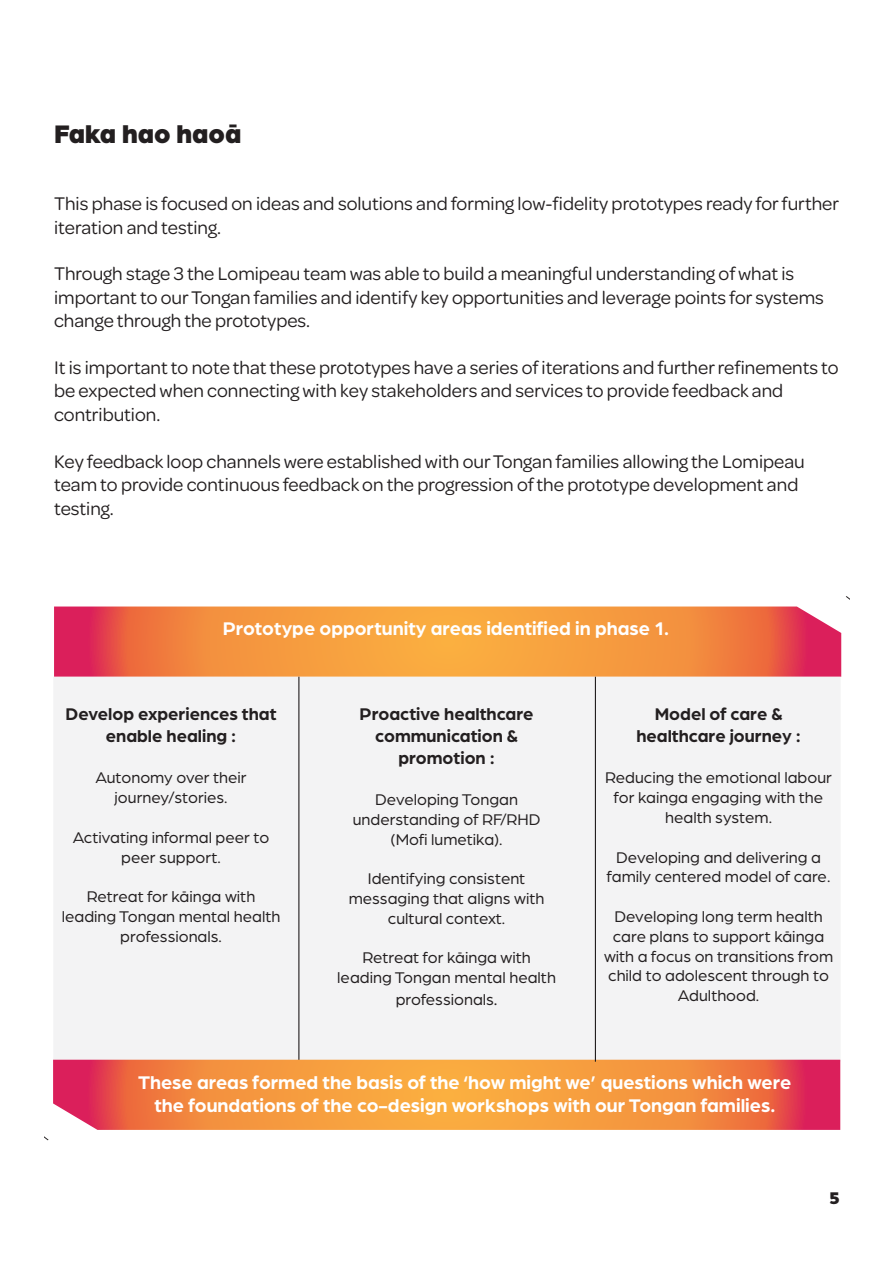
<style>
.page{position:relative;width:894px;height:1263px;background:#fff}
.page>*{position:absolute;margin:0;border:0;box-sizing:border-box;transform-origin:0 0}
.t1{font:900 27px "Arboria";color:#231f20}
.t2{font:19.5px/23.4px "Omnes";color:#231f20}
.t3{font:700 19.5px "Arboria";color:#fff}
.t4{font:700 18px/21.6px "Arboria";color:#231f20;text-align:center}
.t5{font:900 18px "Arboria";color:#231f20}
.t6{font:16.5px/19.8px "Arboria";color:#231f20;text-align:center}
.s1{font-size:18px}
</style>
<div class="page">
<svg style="left:54px;top:606px;width:786px;height:71px;background:#f18746"></svg>
<div style="left:53px;top:677px;width:787px;height:385px;background:#f3f3f4;border:2px solid #ececee"></div>
<hr style="left:298px;top:677px;width:1px;height:385px;background:#231f20">
<svg style="left:53px;top:1060px;width:787px;height:70px;background:#f18644"></svg>
<hr style="left:594px;top:677px;width:1px;height:385px;background:#231f20">
<p class="t1" style="left:54px;top:114px;width:189px">Faka hao haoā</p>
<p class="t2" style="left:54px;top:191px;width:786px">This phase is focused on ideas and solutions and forming low-fidelity prototypes ready for further iteration and testing.</p>
<p class="t2" style="left:54px;top:261px;width:771px">Through stage 3 the Lomipeau team was able to build a meaningful understanding of what is important to our Tongan families and identify key opportunities and leverage points for systems change through the prototypes.</p>
<p class="t2" style="left:54px;top:355px;width:785px">It is important to note that these prototypes have a series of iterations and further refinements to be expected when connecting with key stakeholders and services to provide feedback and contribution.</p>
<p class="t2" style="left:54px;top:448px;width:752px">Key feedback loop channels were established with our Tongan families allowing the Lomipeau team to provide continuous feedback on the progression of the prototype development and testing.</p>
<p class="t3" style="left:222px;top:615px;width:447px">Prototype opportunity areas identified in phase 1.</p>
<p class="t4" style="left:65px;top:702px;width:212px">Develop experiences that enable healing :</p>
<p class="t6" style="left:95px;top:767px;width:153px">Autonomy over their</p>
<p class="t6" style="left:114px;top:787px;width:114px">journey/stories.</p>
<p class="t6" style="left:73px;top:827px;width:198px">Activating informal peer to peer support.</p>
<p class="t6" style="left:87px;top:886px;width:170px">Retreat for kāinga with</p>
<p class="t6" style="left:62px;top:906px;width:220px">leading Tongan mental health professionals.</p>
<p class="t4" style="left:359px;top:702px;width:175px">Proactive healthcare</p>
<p class="t4" style="left:375px;top:724px;width:144px">communication &amp;</p>
<p class="t4" style="left:398px;top:746px;width:98px">promotion :</p>
<p class="t6" style="left:375px;top:789px;width:144px">Developing Tongan</p>
<p class="t6" style="left:352px;top:809px;width:189px">understanding of RF/RHD</p>
<p class="t6" style="left:390px;top:828px;width:113px">(Mofi lumetika).</p>
<p class="t6" style="left:368px;top:868px;width:159px">Identifying consistent</p>
<p class="t6" style="left:348px;top:888px;width:197px">messaging that aligns with</p>
<p class="t6" style="left:388px;top:908px;width:119px">cultural context.</p>
<p class="t6" style="left:362px;top:947px;width:170px">Retreat for kāinga with</p>
<p class="t6" style="left:337px;top:967px;width:220px">leading Tongan mental health</p>
<p class="t6" style="left:395px;top:989px;width:103px">professionals<span class="s1">.</span></p>
<p class="t4" style="left:654px;top:702px;width:129px">Model of care &amp;</p>
<p class="t4" style="left:636px;top:724px;width:166px">healthcare journey :</p>
<p class="t6" style="left:605px;top:767px;width:228px">Reducing the emotional labour for kainga engaging with the health system.</p>
<p class="t6" style="left:616px;top:846px;width:206px">Developing and delivering a</p>
<p class="t6" style="left:606px;top:866px;width:225px">family centered model of care.</p>
<p class="t6" style="left:603px;top:906px;width:230px">Developing long term health care plans to support kāinga with a focus on transitions from child to adolescent through to</p>
<p class="t6" style="left:677px;top:985px;width:83px">Adulthood.</p>
<p class="t3" style="left:138px;top:1069px;width:654px">These areas formed the basis of the ‘how might we’ questions which were</p>
<p class="t3" style="left:154px;top:1092px;width:622px">the foundations of the co-design workshops with our Tongan families.</p>
<p class="t5" style="left:829px;top:1185px;width:12px">5</p>
</div>
